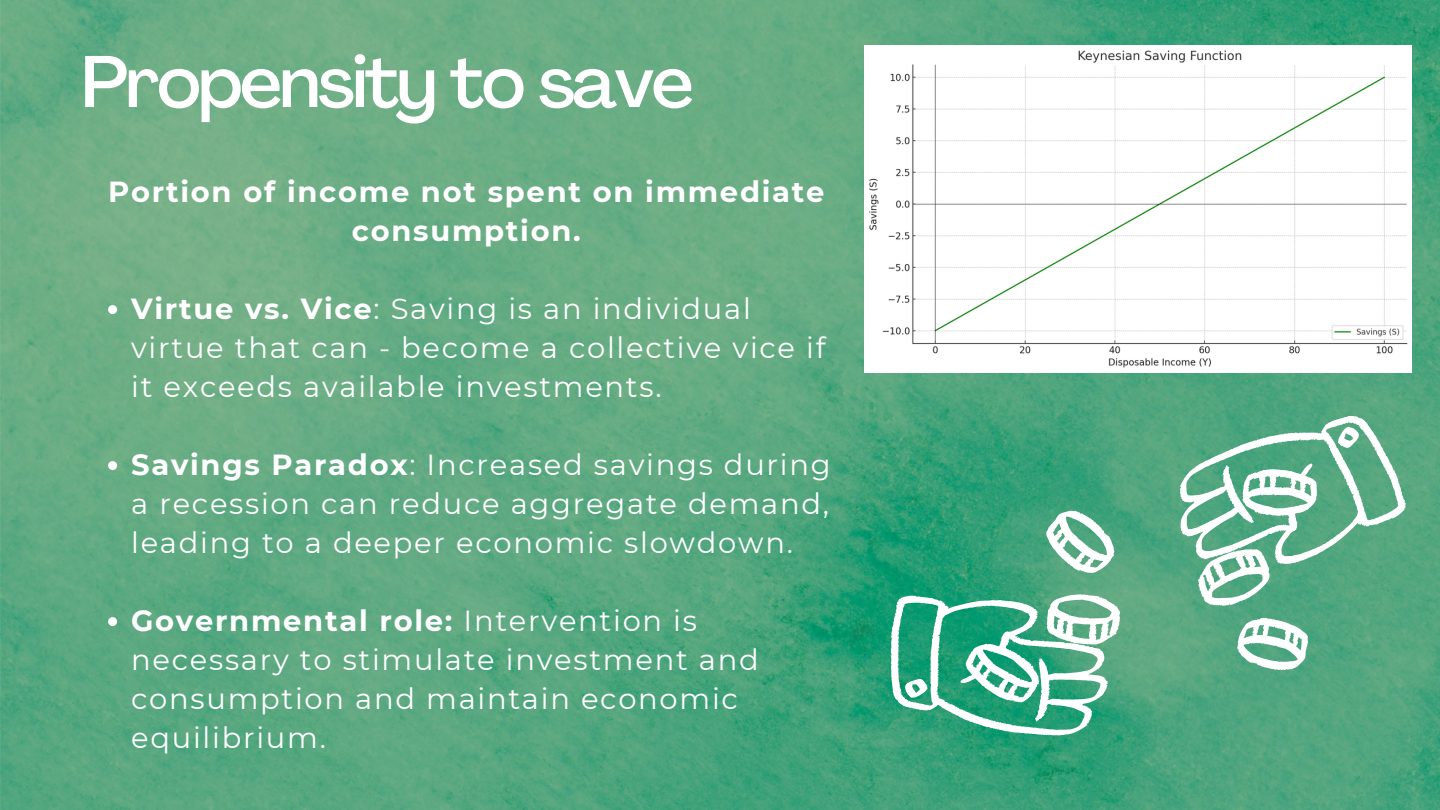
<style>
.page{position:relative;width:1440px;height:810px;background:#fff}
.page>*{position:absolute;margin:0;border:0;box-sizing:border-box;transform-origin:0 0}
.t1{font:500 72px "Agrandir";letter-spacing:-.035em;color:#fff}
.t2{font:29px/39px "Montserrat";letter-spacing:.06em;color:#fff}
.t3{font:700 29px/39px "Montserrat";letter-spacing:.06em;color:#fff;text-align:center}
.s1{font-weight:700}
</style>
<div class="page">
<img style="left:0;top:0;width:1440px;height:810px">
<img style="left:865px;top:46px;width:546px;height:326px">
<svg style="left:108px;top:305px;width:9px;height:9px"></svg>
<svg style="left:108px;top:461px;width:9px;height:9px"></svg>
<svg style="left:108px;top:617px;width:9px;height:9px"></svg>
<svg style="left:852px;top:455px;width:329px;height:339px;background:#49aa85"></svg>
<svg style="left:1169px;top:405px;width:243px;height:273px;fill:#55a77f"></svg>
<p class="t1" style="left:81px;top:53px;width:614px">Propensity to save</p>
<h2 class="t3" style="left:108px;top:172px;width:718px">Portion of income not spent on immediate consumption.</h2>
<p class="t2" style="left:131px;top:289px;width:696px"><span class="s1">Virtue vs. Vice</span>: Saving is an individual virtue that can - become a collective vice if it exceeds available investments.</p>
<p class="t2" style="left:131px;top:445px;width:701px;text-align:justify"><span class="s1">Savings Paradox</span>: Increased savings during a recession can reduce aggregate demand, leading to a deeper economic slowdown.</p>
<p class="t2" style="left:131px;top:601px;width:629px"><span class="s1">Governmental role:</span> Intervention is necessary to stimulate investment and consumption and maintain economic equilibrium.</p>
</div>
